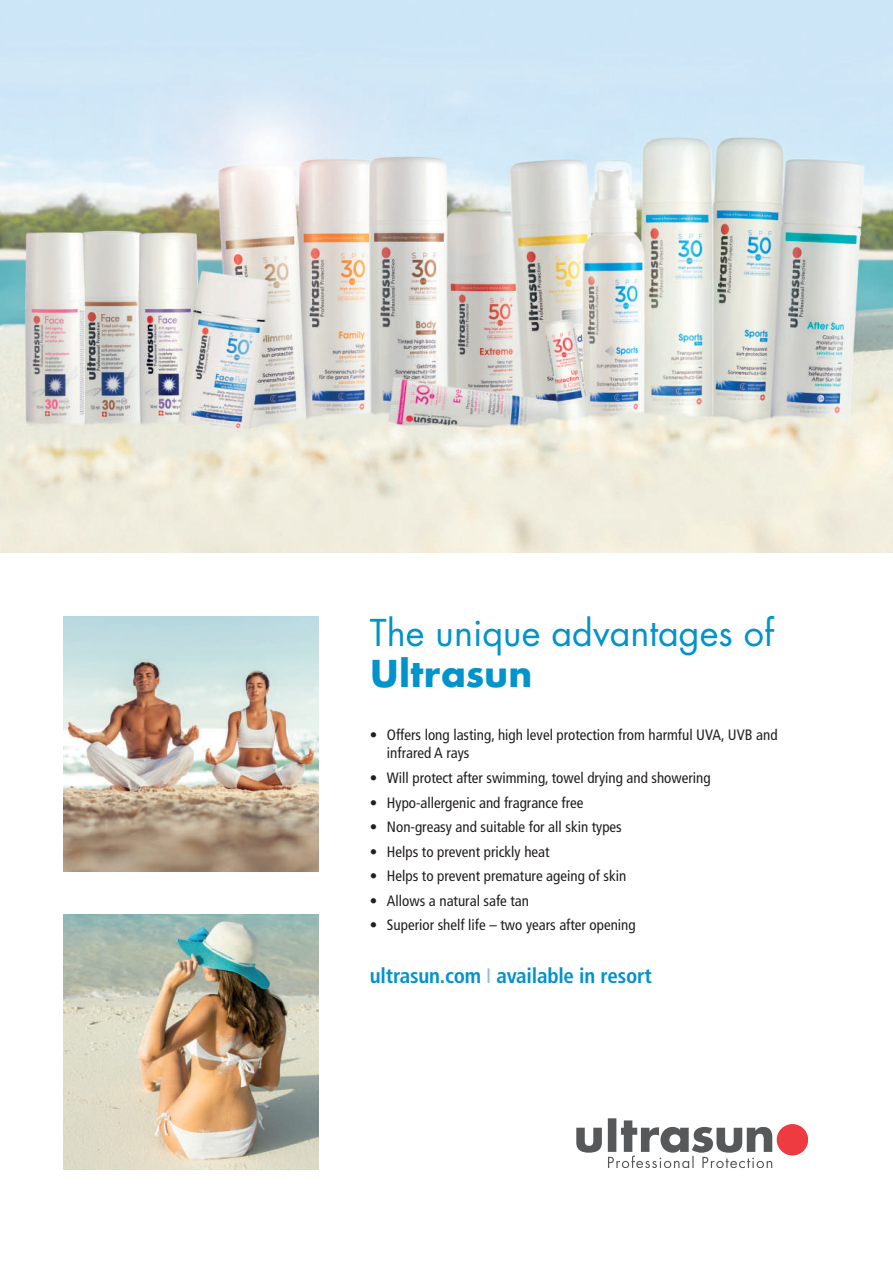
<style>
.page{position:relative;width:893px;height:1263px;background:#fff}
.page>*{position:absolute;margin:0;border:0;box-sizing:border-box;transform-origin:0 0}
.t1{font:36px "Futura";color:#0193cc}
.t2{font:700 36px "Futura";color:#0193cc}
.t3{font:700 condensed 21px "Frutiger";letter-spacing:-.01em;color:#0193cc}
.t4{font:condensed 15px/18.8px "Frutiger";color:#231f20}
.s1{font-weight:400;color:#8abee1}
</style>
<div class="page">
<img style="left:0;top:0;width:893px;height:553px">
<img style="left:64px;top:617px;width:255px;height:255px">
<img style="left:64px;top:914px;width:255px;height:255px">
<svg style="left:576px;top:1128px;width:26px;height:25px"></svg>
<div style="left:608px;top:1118px;width:8px;height:34px;background:#57585a"></div>
<div style="left:777px;top:1124px;width:31px;height:31px;background:#ee3a41;border-radius:50%"></div>
<svg style="left:608px;top:1120px;width:164px;height:48px"></svg>
<h1 class="t1" style="left:370px;top:617px;width:406px">The unique advantages of</h1>
<h1 class="t2" style="left:370px;top:647px;width:164px">Ultrasun</h1>
<p class="t4" style="left:387px;top:726px;width:392px;text-indent:-17px">• Offers long lasting, high level protection from harmful UVA, UVB and infrared A rays</p>
<p class="t4" style="left:370px;top:770px;width:342px">• Will protect after swimming, towel drying and showering</p>
<p class="t4" style="left:370px;top:794px;width:215px">• Hypo-allergenic and fragrance free</p>
<p class="t4" style="left:370px;top:819px;width:253px">• Non-greasy and suitable for all skin types</p>
<p class="t4" style="left:370px;top:843px;width:181px">• Helps to prevent prickly heat</p>
<p class="t4" style="left:370px;top:868px;width:258px">• Helps to prevent premature ageing of skin</p>
<p class="t4" style="left:370px;top:892px;width:161px">• Allows a natural safe tan</p>
<p class="t4" style="left:370px;top:917px;width:267px">• Superior shelf life – two years after opening</p>
<h2 class="t3" style="left:370px;top:967px;width:283px">ultrasun.com <span class="s1">I</span> available in resort</h2>
</div>
